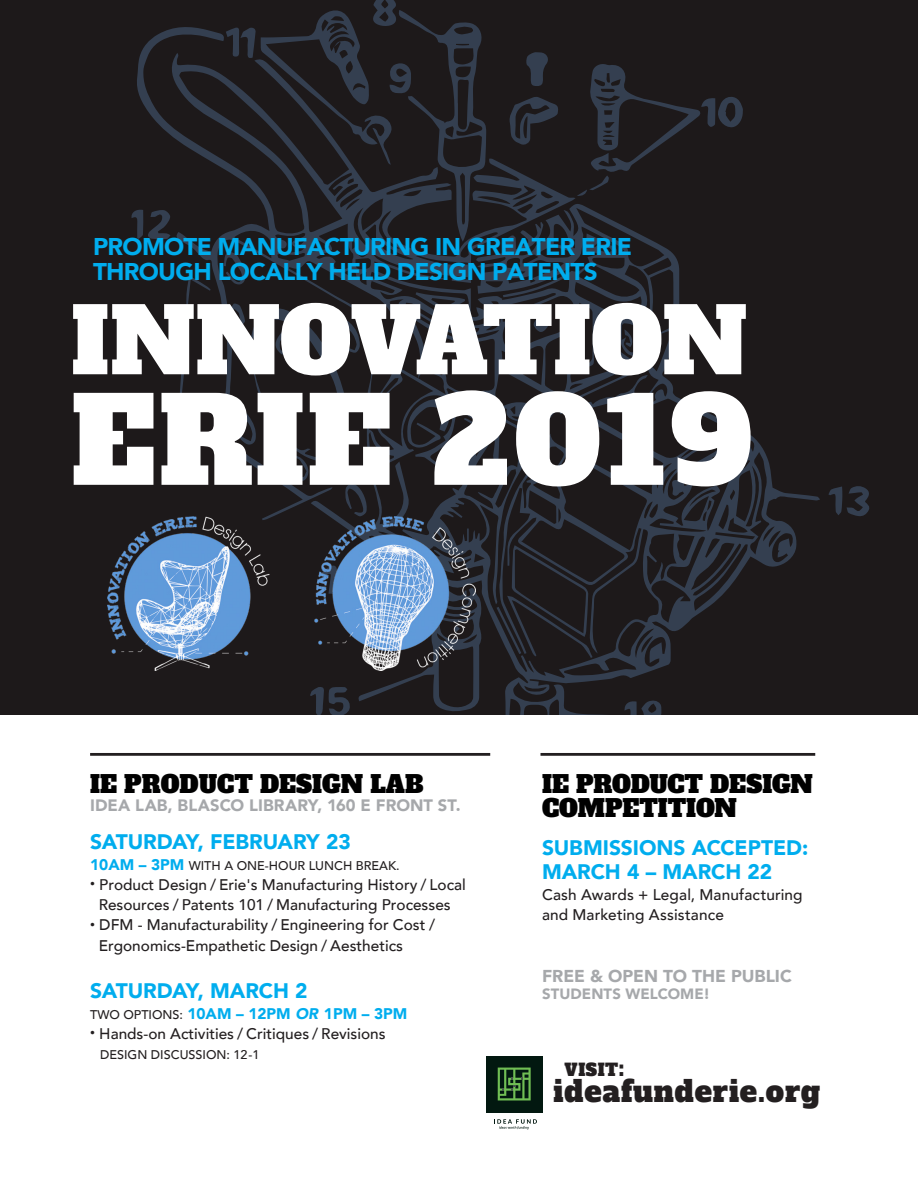
<style>
.page{position:relative;width:918px;height:1188px;background:#fff}
.page>*{position:absolute;margin:0;border:0;box-sizing:border-box;transform-origin:0 0}
.t1{font:118.2px "Alfa Slab One";letter-spacing:.03em;color:#fff}
.t2{font:90.15px "Alfa Slab One";color:#fff}
.t3{font:28.95px "Alfa Slab One";letter-spacing:.03em;color:#231f20}
.t4{font:900 24.15px/24.5px "Avenir";letter-spacing:-.03em;color:#00adee}
.t5{font:23.85px/24px "Alfa Slab One";color:#000}
.t6{font:900 21px/24px "Avenir";letter-spacing:-.005em;color:#00adee}
.t7{font:900 17.25px "Avenir";color:#a6a8ab}
.t8{font:16.8px "Alfa Slab One";letter-spacing:.03em;color:#231f20}
.t9{font:900 16.5px "Avenir";color:#a6a8ab}
.t10{font:500 15.45px/20.2px "Avenir";color:#231f20}
.t11{font:900 15.45px "Avenir";color:#00adee}
.t12{font:900 14.85px "Avenir";letter-spacing:.005em;color:#a6a8ab}
.t13{font:500 12.6px "Avenir";color:#231f20}
.s1{font-weight:900;font-size:15.45px;color:#00adee}
.s2{font-weight:500;font-size:12.6px;color:#231f20}
.s3{font-style:italic}
.s4{font-size:22.8px}
</style>
<div class="page">
<div style="left:0;top:0;width:918px;height:715px;background:#1d191a"></div>
<svg style="left:137px;top:27px;width:683px;height:688px"></svg>
<svg style="left:509px;top:97px;width:50px;height:49px"></svg>
<svg style="left:406px;top:396px;width:45px;height:52px"></svg>
<svg style="left:526px;top:52px;width:24px;height:34px"></svg>
<svg style="left:416px;top:292px;width:49px;height:20px"></svg>
<svg style="left:224px;top:251px;width:21px;height:34px"></svg>
<svg style="left:828px;top:486px;width:42px;height:30px"></svg>
<svg style="left:624px;top:700px;width:41px;height:15px"></svg>
<svg style="left:226px;top:0;width:260px;height:242px"></svg>
<svg style="left:131px;top:209px;width:40px;height:30px"></svg>
<svg style="left:180px;top:324px;width:7px;height:74px"></svg>
<svg style="left:186px;top:277px;width:25px;height:31px"></svg>
<svg style="left:577px;top:63px;width:166px;height:133px"></svg>
<svg style="left:497px;top:545px;width:96px;height:113px"></svg>
<svg style="left:533px;top:314px;width:18px;height:19px"></svg>
<svg style="left:624px;top:329px;width:10px;height:18px"></svg>
<svg style="left:310px;top:564px;width:172px;height:151px"></svg>
<svg style="left:231px;top:304px;width:137px;height:212px"></svg>
<hr style="left:90px;top:753px;width:400px;height:3px;background:#231f20">
<hr style="left:541px;top:753px;width:274px;height:3px;background:#231f20">
<div style="left:486px;top:1056px;width:57px;height:57px;background:#021810"></div>
<svg style="left:498px;top:1068px;width:33px;height:32px"></svg>
<svg style="left:494px;top:1119px;width:43px;height:10px"></svg>
<img style="left:107px;top:516px;width:368px;height:155px">
<h3 class="t4" style="left:93px;top:234px;width:541px">PROMOTE MANUFACTURING IN GREATER ERIE<br>THROUGH LOCALLY HELD DESIGN PATENTS</h3>
<h2 class="t2" style="left:71px;top:263px;width:678px">INNOVATION</h2>
<h1 class="t1" style="left:71px;top:338px;width:683px">ERIE 2019</h1>
<h3 class="t5" style="left:90px;top:770px;width:335px">IE PRODUCT DESIGN LAB</h3>
<p class="t9" style="left:90px;top:791px;width:372px">IDEA LAB, BLASCO LIBRARY, 160 E FRONT ST.</p>
<h3 class="t6" style="left:90px;top:830px;width:262px">SATURDAY, FEBRUARY 23</h3>
<p class="t13" style="left:90px;top:854px;width:311px"><span class="s1">10AM – 3PM</span> WITH A ONE-HOUR LUNCH BREAK.</p>
<p class="t10" style="left:90px;top:874px;width:377px;text-align:center"><sup>•</sup> Product Design / Erie's Manufacturing History / Local<br>Resources / Patents 101 / Manufacturing Processes</p>
<p class="t10" style="left:99px;top:914px;width:338px;text-indent:-9px"><sup>•</sup> DFM - Manufacturability / Engineering for Cost /<br>Ergonomics-Empathetic Design / Aesthetics</p>
<h3 class="t6" style="left:90px;top:979px;width:219px">SATURDAY, MARCH 2</h3>
<p class="t11" style="left:90px;top:1000px;width:319px"><span class="s2">TWO OPTIONS:</span> 10AM – 12PM <span class="s3">OR</span> 1PM – 3PM</p>
<p class="t10" style="left:90px;top:1023px;width:297px"><sup>•</sup> Hands-on Activities / Critiques / Revisions</p>
<p class="t13" style="left:100px;top:1044px;width:161px">DESIGN DISCUSSION: 12-1</p>
<h3 class="t5" style="left:542px;top:770px;width:273px">IE PRODUCT DESIGN<br>COMPETITION</h3>
<h3 class="t6" style="left:542px;top:835px;width:268px">SUBMISSIONS ACCEPTED:<br>MARCH 4 – MARCH 22</h3>
<p class="t10" style="left:542px;top:883px;width:262px">Cash Awards + Legal, Manufacturing and Marketing Assistance</p>
<p class="t7" style="left:542px;top:961px;width:251px">FREE &amp; OPEN TO THE PUBLIC</p>
<p class="t12" style="left:542px;top:981px;width:170px">STUDENTS WELCOME!</p>
<p class="t8" style="left:565px;top:1055px;width:61px">VISIT<span class="s4">:</span></p>
<h3 class="t3" style="left:554px;top:1067px;width:268px">ideafunderie.org</h3>
</div>
